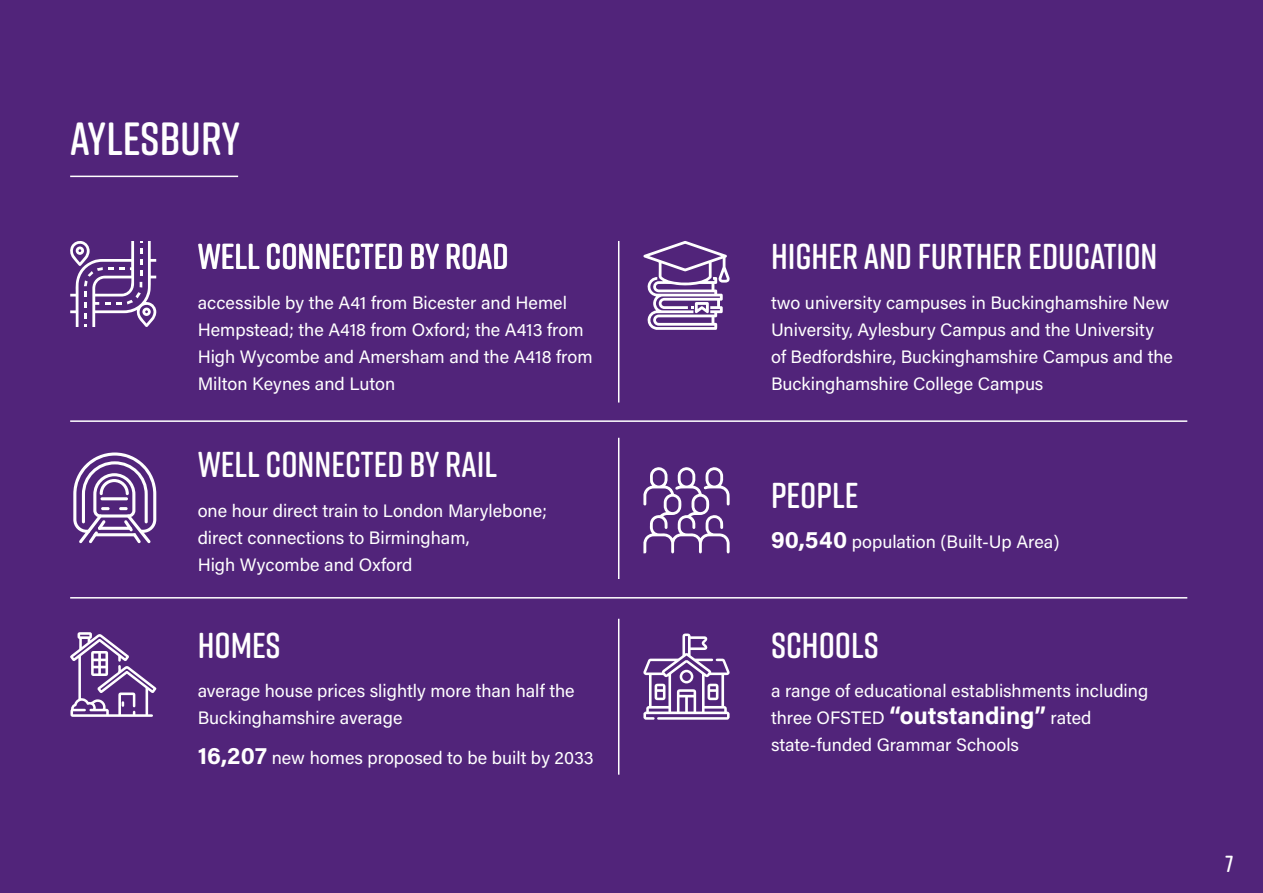
<style>
.page{position:relative;width:1263px;height:893px;background:#51247a}
.page>*{position:absolute;margin:0;border:0;box-sizing:border-box;transform-origin:0 0}
.Heading1{font:600 46.5px "Rift Soft";color:#fff}
.Heading2{font:600 36px "Rift Soft";color:#fff}
.t1{font:600 23.25px "Rift Soft";color:#fff}
.Paragraph{font:18px/27px "Acumin Pro";color:#fff}
.s1{font-weight:700;font-size:24px}
</style>
<div class="page">
<hr style="left:70px;top:176px;width:168px;height:1px;background:#fff">
<svg style="left:70px;top:241px;width:87px;height:86px"></svg>
<svg style="left:643px;top:241px;width:87px;height:89px"></svg>
<hr style="left:70px;top:420px;width:1117px;height:2px;background:#fff">
<hr style="left:70px;top:597px;width:1117px;height:2px;background:#fff">
<hr style="left:618px;top:241px;width:1px;height:162px;background:#fff">
<svg style="left:643px;top:467px;width:87px;height:86px"></svg>
<hr style="left:618px;top:438px;width:1px;height:141px;background:#fff">
<hr style="left:618px;top:619px;width:1px;height:156px;background:#fff">
<svg style="left:643px;top:633px;width:87px;height:87px"></svg>
<svg style="left:70px;top:632px;width:86px;height:85px"></svg>
<svg style="left:73px;top:452px;width:83px;height:91px"></svg>
<h1 class="Heading1" style="left:70px;top:105px;width:172px">AYLESBURY</h1>
<p class="Heading2" style="left:198px;top:231px;width:313px">WELL CONNECTED BY ROAD</p>
<p class="Paragraph" style="left:198px;top:288px;width:396px">accessible by the A41 from Bicester and Hemel Hempstead; the A418 from Oxford; the A413 from High Wycombe and Amersham and the A418 from Milton Keynes and Luton</p>
<h2 class="Heading2" style="left:198px;top:439px;width:301px">WELL CONNECTED BY RAIL</h2>
<p class="Paragraph" style="left:198px;top:496px;width:351px">one hour direct train to London Marylebone; direct connections to Birmingham,<br>High Wycombe and Oxford</p>
<h2 class="Heading2" style="left:198px;top:619px;width:84px">HOMES</h2>
<p class="Paragraph" style="left:198px;top:677px;width:378px">average house prices slightly more than half the<br>Buckinghamshire average</p>
<p class="Paragraph" style="left:198px;top:743px;width:397px"><span class="s1">16,207</span> new homes proposed to be built by 2033</p>
<h2 class="Heading2" style="left:771px;top:231px;width:388px">HIGHER AND FURTHER EDUCATION</h2>
<p class="Paragraph" style="left:771px;top:288px;width:403px">two university campuses in Buckinghamshire New University, Aylesbury Campus and the University of Bedfordshire, Buckinghamshire Campus and the Buckinghamshire College Campus</p>
<h2 class="Heading2" style="left:771px;top:470px;width:89px">PEOPLE</h2>
<p class="Paragraph" style="left:771px;top:527px;width:290px"><span class="s1">90,540</span> population (Built-Up Area)</p>
<h2 class="Heading2" style="left:771px;top:619px;width:109px">SCHOOLS</h2>
<p class="Paragraph" style="left:771px;top:677px;width:379px">a range of educational establishments including three OFSTED <span class="s1">“outstanding”</span> rated state-funded Grammar Schools</p>
<p class="t1" style="left:1225px;top:847px;width:9px">7</p>
</div>
